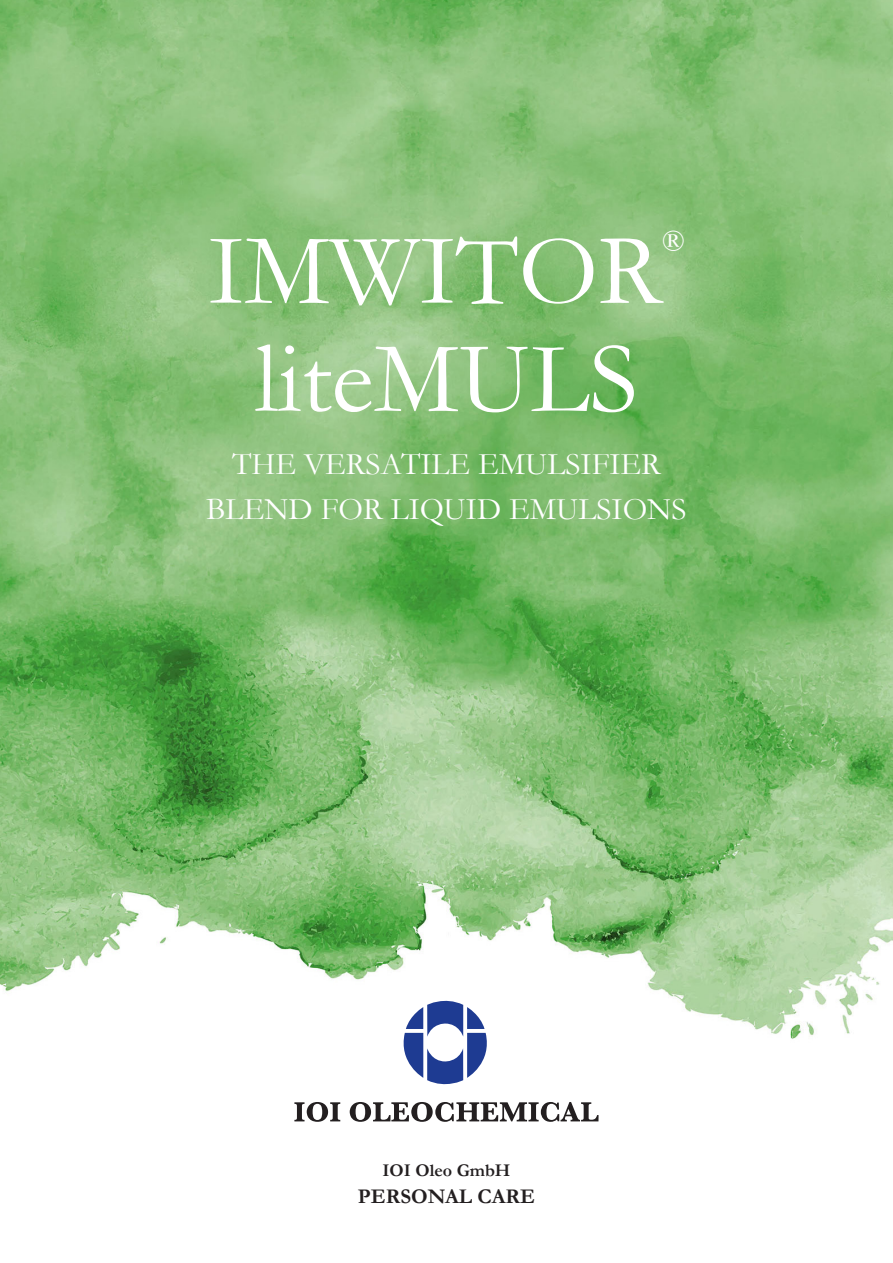
<style>
.page{position:relative;width:893px;height:1263px;background:#fff}
.page>*{position:absolute;margin:0;border:0;box-sizing:border-box;transform-origin:0 0}
.t1{font:102px "Garamond";color:#fff}
.t2{font:31.5px/45px "Garamond";color:#fff;text-align:center}
.t3{font:29.7px "Garamond";color:#fff}
.t4{font:700 21px "Garamond";color:#231f20}
.t5{font:700 18px "Garamond";color:#231f20}
</style>
<div class="page">
<img style="left:0;top:0;width:893px;height:1039px">
<svg style="left:294px;top:1102px;width:46px;height:20px"></svg>
<svg style="left:350px;top:1102px;width:249px;height:20px"></svg>
<svg style="left:398px;top:996px;width:95px;height:89px"></svg>
<h1 class="t1" style="left:208px;top:210px;width:455px">IMWITOR</h1>
<p class="t3" style="left:662px;top:224px;width:24px">®</p>
<h1 class="t1" style="left:255px;top:318px;width:385px">liteMULS</h1>
<p class="t2" style="left:206px;top:441px;width:482px">THE VERSATILE EMULSIFIER<br>BLEND FOR LIQUID EMULSIONS</p>
<p class="t5" style="left:382px;top:1159px;width:130px">IOI Oleo GmbH</p>
<p class="t4" style="left:358px;top:1184px;width:178px">PERSONAL CARE</p>
</div>
